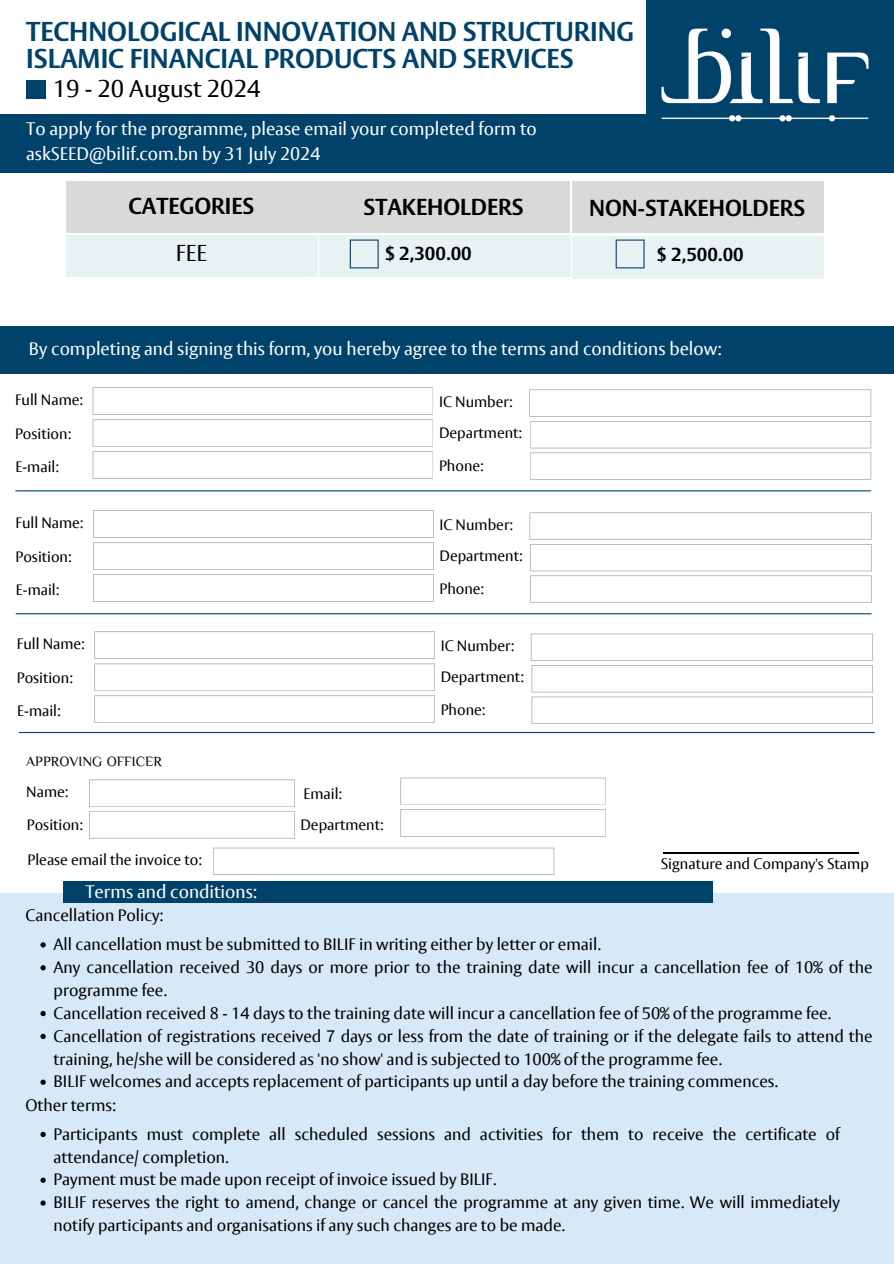
<style>
.page{position:relative;width:894px;height:1264px;background:#fff}
.page>*{position:absolute;margin:0;border:0;box-sizing:border-box;transform-origin:0 0}
.t1{font:700 27px/27px "Vesta Pro";color:#01426a}
.t2{font:24px "Vesta Pro";color:#000}
.t3{font:700 22.8px "Vesta Pro";color:#000}
.t4{font:22.8px "Vesta Pro";color:#000}
.t5{font:21.6px "Ara Etab Al Monieee";color:#000}
.t6{font:700 18.6px "Vesta Pro";color:#000}
.t7{font:18px/24.8px "Vesta Pro";color:#fff}
.t8{font:18px "Vesta Pro";color:#fbffff}
.t9{font:16.5px/23px "Vesta Pro";color:#000}
.t10{font:15px "Vesta Pro";color:#000}
</style>
<div class="page">
<div style="left:646px;top:0;width:247px;height:173px;background:#01426a"></div>
<div style="left:0;top:115px;width:646px;height:58px;background:#01426a"></div>
<div style="left:26px;top:80px;width:19px;height:19px;background:#01426a"></div>
<div style="left:0;top:326px;width:893px;height:47px;background:#01426a"></div>
<hr style="left:16px;top:490px;width:854px;height:1px;background:#01426a">
<img style="left:627px;top:28px;width:242px;height:94px">
<svg style="left:93px;top:387px;width:340px;height:92px"></svg>
<div style="left:66px;top:181px;width:251px;height:52px;background:#d9d9d9"></div>
<div style="left:319px;top:236px;width:251px;height:41px;background:#e9f2f3"></div>
<div style="left:572px;top:236px;width:251px;height:42px;background:#e9f2f3"></div>
<div style="left:66px;top:236px;width:251px;height:41px;background:#e9f2f3"></div>
<div style="left:319px;top:181px;width:251px;height:52px;background:#d9d9d9"></div>
<div style="left:572px;top:181px;width:251px;height:52px;background:#d9d9d9"></div>
<svg style="left:349px;top:239px;width:29px;height:29px"></svg>
<svg style="left:615px;top:239px;width:29px;height:29px"></svg>
<svg style="left:529px;top:389px;width:342px;height:91px"></svg>
<hr style="left:16px;top:613px;width:854px;height:1px;background:#01426a">
<svg style="left:93px;top:510px;width:340px;height:92px"></svg>
<svg style="left:529px;top:512px;width:342px;height:90px"></svg>
<hr style="left:19px;top:732px;width:855px;height:1px;background:#01426a">
<svg style="left:94px;top:631px;width:341px;height:92px"></svg>
<svg style="left:530px;top:633px;width:342px;height:91px"></svg>
<hr style="left:663px;top:852px;width:195px;height:1px;background:#000">
<svg style="left:89px;top:779px;width:206px;height:59px"></svg>
<svg style="left:400px;top:777px;width:206px;height:59px"></svg>
<div style="left:0;top:892px;width:893px;height:371px;background:#d7e9f8"></div>
<div style="left:63px;top:881px;width:650px;height:21px;background:#01426a"></div>
<svg style="left:40px;top:942px;width:6px;height:5px"></svg>
<svg style="left:40px;top:965px;width:6px;height:5px"></svg>
<svg style="left:40px;top:1011px;width:6px;height:5px"></svg>
<svg style="left:40px;top:1033px;width:6px;height:6px"></svg>
<svg style="left:40px;top:1079px;width:6px;height:5px"></svg>
<svg style="left:40px;top:1131px;width:6px;height:6px"></svg>
<svg style="left:40px;top:1177px;width:6px;height:5px"></svg>
<svg style="left:40px;top:1200px;width:6px;height:5px"></svg>
<svg style="left:213px;top:847px;width:341px;height:28px"></svg>
<h1 class="t1" style="left:26px;top:17px;width:609px">TECHNOLOGICAL INNOVATION AND STRUCTURING<br>ISLAMIC FINANCIAL PRODUCTS AND SERVICES</h1>
<h4 class="t2" style="left:53px;top:74px;width:209px">19 - 20 August 2024</h4>
<p class="t7" style="left:26px;top:116px;width:512px">To apply for the programme, please email your completed form to askSEED@bilif.com.bn by 31 July 2024</p>
<h3 class="t3" style="left:128px;top:192px;width:127px">CATEGORIES</h3>
<p class="t4" style="left:176px;top:239px;width:33px">FEE</p>
<h2 class="t6" style="left:384px;top:242px;width:89px">$ 2,300.00</h2>
<p class="t6" style="left:656px;top:243px;width:89px">$ 2,500.00</p>
<p class="t3" style="left:363px;top:193px;width:162px">STAKEHOLDERS</p>
<p class="t3" style="left:589px;top:194px;width:217px">NON-STAKEHOLDERS</p>
<p class="t8" style="left:29px;top:338px;width:694px">By completing and signing this form, you hereby agree to the terms and conditions below:</p>
<p class="t10" style="left:439px;top:392px;width:75px">IC Number:</p>
<h2 class="t10" style="left:15px;top:391px;width:69px">Full Name:</h2>
<h5 class="t10" style="left:15px;top:425px;width:58px">Position:</h5>
<p class="t10" style="left:439px;top:423px;width:85px">Department:</p>
<h2 class="t10" style="left:16px;top:458px;width:45px">E-mail:</h2>
<p class="t10" style="left:439px;top:457px;width:46px">Phone:</p>
<p class="t10" style="left:16px;top:514px;width:69px">Full Name:</p>
<p class="t10" style="left:439px;top:515px;width:75px">IC Number:</p>
<p class="t10" style="left:16px;top:548px;width:58px">Position:</p>
<p class="t10" style="left:439px;top:546px;width:85px">Department:</p>
<p class="t10" style="left:16px;top:581px;width:45px">E-mail:</p>
<p class="t10" style="left:439px;top:580px;width:46px">Phone:</p>
<p class="t10" style="left:17px;top:635px;width:69px">Full Name:</p>
<p class="t10" style="left:440px;top:636px;width:75px">IC Number:</p>
<p class="t10" style="left:17px;top:669px;width:58px">Position:</p>
<p class="t10" style="left:440px;top:667px;width:85px">Department:</p>
<p class="t10" style="left:17px;top:702px;width:45px">E-mail:</p>
<p class="t10" style="left:440px;top:701px;width:46px">Phone:</p>
<p class="t5" style="left:26px;top:750px;width:137px">APPROVING OFFICER</p>
<h6 class="t10" style="left:26px;top:782px;width:44px">Name:</h6>
<p class="t10" style="left:27px;top:815px;width:58px">Position:</p>
<p class="t10" style="left:303px;top:785px;width:40px">Email:</p>
<p class="t10" style="left:300px;top:816px;width:85px">Department:</p>
<p class="t10" style="left:28px;top:851px;width:176px">Please email the invoice to:</p>
<p class="t10" style="left:660px;top:855px;width:210px">Signature and Company's Stamp</p>
<p class="t7" style="left:85px;top:878px;width:173px">Terms and conditions:</p>
<p class="t9" style="left:25px;top:903px;width:139px">Cancellation Policy:</p>
<p class="t9" style="left:54px;top:932px;width:548px">All cancellation must be submitted to BILIF in writing either by letter or email.</p>
<p class="t9" style="left:54px;top:955px;width:820px">Any cancellation received 30 days or more prior to the training date will incur a cancellation fee of 10% of the programme fee.</p>
<p class="t9" style="left:54px;top:1001px;width:778px">Cancellation received 8 - 14 days to the training date will incur a cancellation fee of 50% of the programme fee.</p>
<p class="t9" style="left:54px;top:1024px;width:820px">Cancellation of registrations received 7 days or less from the date of training or if the delegate fails to attend the training, he/she will be considered as 'no show' and is subjected to 100% of the programme fee.</p>
<p class="t9" style="left:54px;top:1069px;width:726px">BILIF welcomes and accepts replacement of participants up until a day before the training commences.</p>
<p class="t9" style="left:25px;top:1093px;width:92px">Other terms:</p>
<p class="t9" style="left:54px;top:1122px;width:787px">Participants must complete all scheduled sessions and activities for them to receive the certificate of attendance/ completion.</p>
<p class="t9" style="left:54px;top:1167px;width:444px">Payment must be made upon receipt of invoice issued by BILIF.</p>
<p class="t9" style="left:54px;top:1190px;width:787px">BILIF reserves the right to amend, change or cancel the programme at any given time. We will immediately notify participants and organisations if any such changes are to be made.</p>
</div>
